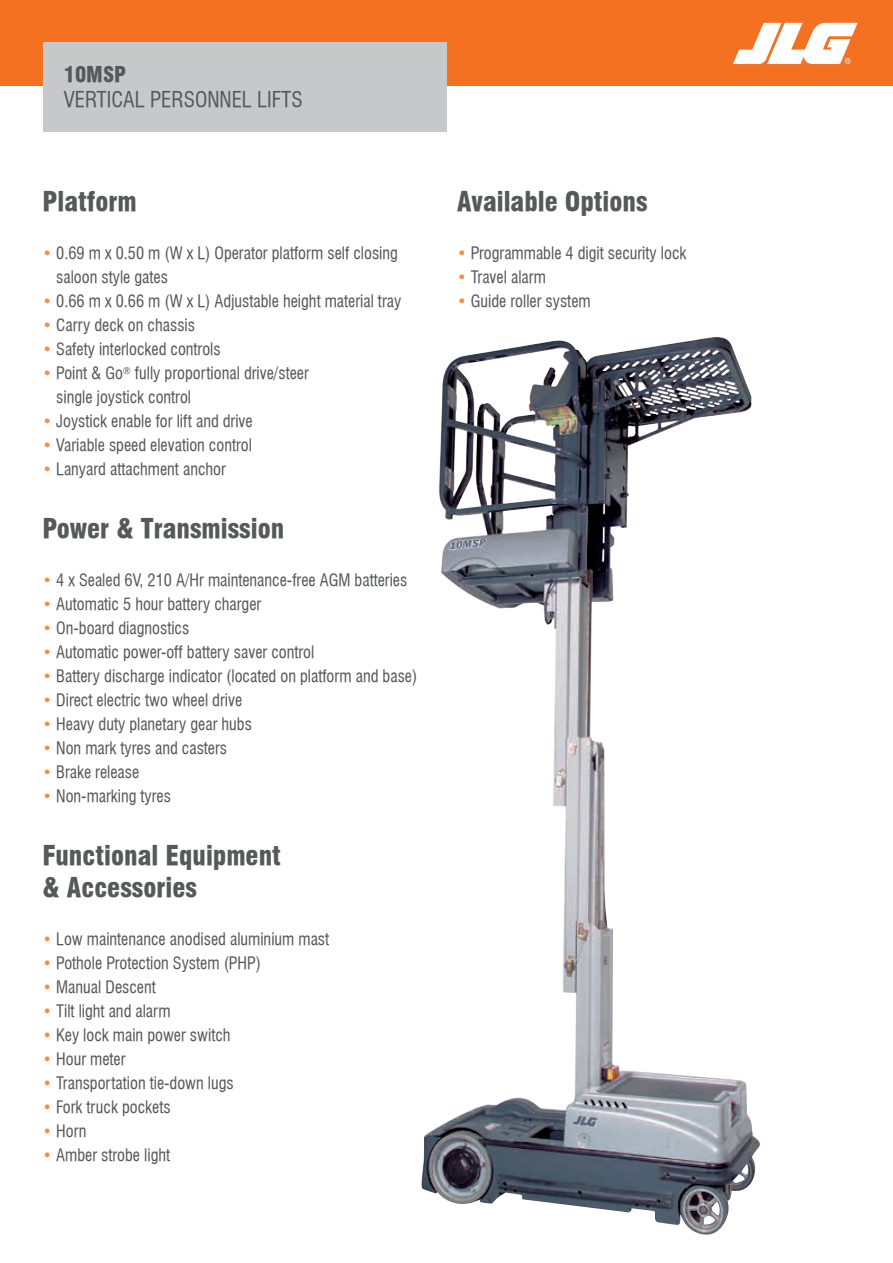
<style>
.page{position:relative;width:893px;height:1263px;background:#fff}
.page>*{position:absolute;margin:0;border:0;box-sizing:border-box;transform-origin:0 0}
.t1{font:26.25px/31.5px "Swiss 721 Black Condensed BT";color:#57585a}
.t2{font:21px "Swiss 721 Condensed BT";color:#57585a}
.t3{font:21px "Swiss 721 Black Condensed BT";color:#57585a}
.t4{font:16.5px/24px "Swiss 721 Condensed BT";color:#57585a}
.s1{color:#f68b45}
</style>
<div class="page">
<div style="left:0;top:0;width:893px;height:85px;background:#f37121"></div>
<div style="left:43px;top:43px;width:403px;height:89px;background:#c7c8ca"></div>
<svg style="left:733px;top:23px;width:125px;height:41px"></svg>
<img style="left:421px;top:337px;width:339px;height:898px">
<p class="t3" style="left:64px;top:62px;width:64px">10MSP</p>
<p class="t2" style="left:64px;top:87px;width:240px">VERTICAL PERSONNEL LIFTS</p>
<h1 class="t1" style="left:43px;top:186px;width:96px">Platform</h1>
<p class="t4" style="left:56px;top:241px;width:343px;text-indent:-14px"><span class="s1">•</span> 0.69 m x 0.50 m (W x L) Operator platform self closing saloon style gates</p>
<p class="t4" style="left:43px;top:289px;width:360px"><span class="s1">•</span> 0.66 m x 0.66 m (W x L) Adjustable height material tray</p>
<p class="t4" style="left:43px;top:313px;width:154px"><span class="s1">•</span> Carry deck on chassis</p>
<p class="t4" style="left:43px;top:337px;width:180px"><span class="s1">•</span> Safety interlocked controls</p>
<p class="t4" style="left:56px;top:361px;width:254px;text-indent:-14px"><span class="s1">•</span> Point &amp; Go<sup>®</sup> fully proportional drive/steer single joystick control</p>
<p class="t4" style="left:43px;top:409px;width:212px"><span class="s1">•</span> Joystick enable for lift and drive</p>
<p class="t4" style="left:43px;top:433px;width:211px"><span class="s1">•</span> Variable speed elevation control</p>
<p class="t4" style="left:43px;top:457px;width:185px"><span class="s1">•</span> Lanyard attachment anchor</p>
<h1 class="t1" style="left:43px;top:513px;width:243px">Power &amp; Transmission</h1>
<p class="t4" style="left:43px;top:568px;width:366px"><span class="s1">•</span> 4 x Sealed 6V, 210 A/Hr maintenance-free AGM batteries</p>
<p class="t4" style="left:43px;top:592px;width:220px"><span class="s1">•</span> Automatic 5 hour battery charger</p>
<p class="t4" style="left:43px;top:616px;width:148px"><span class="s1">•</span> On-board diagnostics</p>
<p class="t4" style="left:43px;top:640px;width:273px"><span class="s1">•</span> Automatic power-off battery saver control</p>
<p class="t4" style="left:43px;top:664px;width:376px"><span class="s1">•</span> Battery discharge indicator (located on platform and base)</p>
<p class="t4" style="left:43px;top:688px;width:201px"><span class="s1">•</span> Direct electric two wheel drive</p>
<p class="t4" style="left:43px;top:712px;width:211px"><span class="s1">•</span> Heavy duty planetary gear hubs</p>
<p class="t4" style="left:43px;top:736px;width:186px"><span class="s1">•</span> Non mark tyres and casters</p>
<p class="t4" style="left:43px;top:760px;width:98px"><span class="s1">•</span> Brake release</p>
<p class="t4" style="left:43px;top:784px;width:130px"><span class="s1">•</span> Non-marking tyres</p>
<h1 class="t1" style="left:43px;top:840px;width:240px">Functional Equipment &amp; Accessories</h1>
<p class="t4" style="left:43px;top:927px;width:288px"><span class="s1">•</span> Low maintenance anodised aluminium mast</p>
<p class="t4" style="left:43px;top:951px;width:220px"><span class="s1">•</span> Pothole Protection System (PHP)</p>
<p class="t4" style="left:43px;top:975px;width:115px"><span class="s1">•</span> Manual Descent</p>
<p class="t4" style="left:43px;top:999px;width:129px"><span class="s1">•</span> Tilt light and alarm</p>
<p class="t4" style="left:43px;top:1023px;width:190px"><span class="s1">•</span> Key lock main power switch</p>
<p class="t4" style="left:43px;top:1047px;width:85px"><span class="s1">•</span> Hour meter</p>
<p class="t4" style="left:43px;top:1071px;width:193px"><span class="s1">•</span> Transportation tie-down lugs</p>
<p class="t4" style="left:43px;top:1095px;width:130px"><span class="s1">•</span> Fork truck pockets</p>
<p class="t4" style="left:43px;top:1119px;width:45px"><span class="s1">•</span> Horn</p>
<p class="t4" style="left:43px;top:1143px;width:129px"><span class="s1">•</span> Amber strobe light</p>
<h1 class="t1" style="left:457px;top:186px;width:192px">Available Options</h1>
<p class="t4" style="left:457px;top:241px;width:231px"><span class="s1">•</span> Programmable 4 digit security lock</p>
<p class="t4" style="left:457px;top:265px;width:90px"><span class="s1">•</span> Travel alarm</p>
<p class="t4" style="left:457px;top:289px;width:135px"><span class="s1">•</span> Guide roller system</p>
</div>
